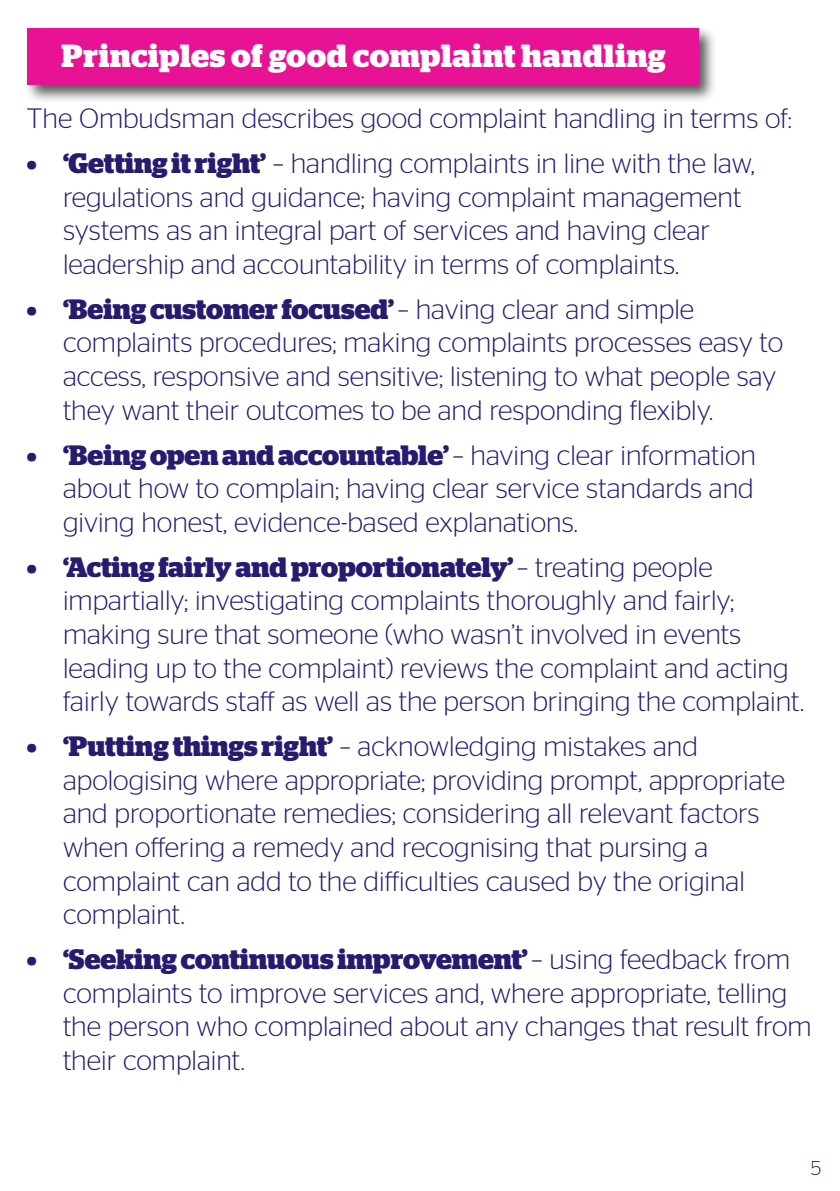
<style>
.page{position:relative;width:840px;height:1191px;background:#fff}
.page>*{position:absolute;margin:0;border:0;box-sizing:border-box;transform-origin:0 0}
.t1{font:700 32px "Stag";letter-spacing:.02em;color:#fff}
.Paragraph_Style_1{font:300 28px/33.6px "Stag Sans";color:#261b6f}
.t2{font:300 20px "Stag Sans";color:#261b6f}
.s1{font-family:"Stag";font-weight:700}
</style>
<div class="page">
<div style="left:24px;top:25px;width:693px;height:79px;background:#231f20;opacity:.75"></div>
<div style="left:27px;top:28px;width:670px;height:57px;background:#e71294"></div>
<p class="t1" style="left:62px;top:37px;width:605px">Principles of good complaint handling</p>
<p class="Paragraph_Style_1" style="left:27px;top:101px;width:766px">The Ombudsman describes good complaint handling in terms of:</p>
<p class="Paragraph_Style_1" style="left:63px;top:146px;width:693px;text-indent:-36px"><span class="s1">• ‘Getting it right’</span> – handling complaints in line with the law, regulations and guidance; having complaint management systems as an integral part of services and having clear leadership and accountability in terms of complaints.</p>
<p class="Paragraph_Style_1" style="left:63px;top:292px;width:721px;text-indent:-36px"><span class="s1">• ‘Being customer focused’</span> – having clear and simple complaints procedures; making complaints processes easy to access, responsive and sensitive; listening to what people say they want their outcomes to be and responding flexibly.</p>
<p class="Paragraph_Style_1" style="left:63px;top:437px;width:694px;text-align:justify;text-indent:-36px"><span class="s1">• ‘Being open and accountable’</span> – having clear information about how to complain; having clear service standards and giving honest, evidence-based explanations.</p>
<p class="Paragraph_Style_1" style="left:63px;top:550px;width:742px;text-indent:-36px"><span class="s1">• ‘Acting fairly and proportionately’</span> – treating people impartially; investigating complaints thoroughly and fairly; making sure that someone (who wasn’t involved in events leading up to the complaint) reviews the complaint and acting fairly towards staff as well as the person bringing the complaint.</p>
<p class="Paragraph_Style_1" style="left:63px;top:729px;width:723px;text-indent:-36px"><span class="s1">• ‘Putting things right’</span> – acknowledging mistakes and apologising where appropriate; providing prompt, appropriate and proportionate remedies; considering all relevant factors when offering a remedy and recognising that pursing a complaint can add to the difficulties caused by the original complaint.</p>
<p class="Paragraph_Style_1" style="left:63px;top:942px;width:749px;text-indent:-36px"><span class="s1">• ‘Seeking continuous improvement’</span> – using feedback from complaints to improve services and, where appropriate, telling the person who complained about any changes that result from their complaint.</p>
<p class="t2" style="left:810px;top:1156px;width:12px">5</p>
</div>
